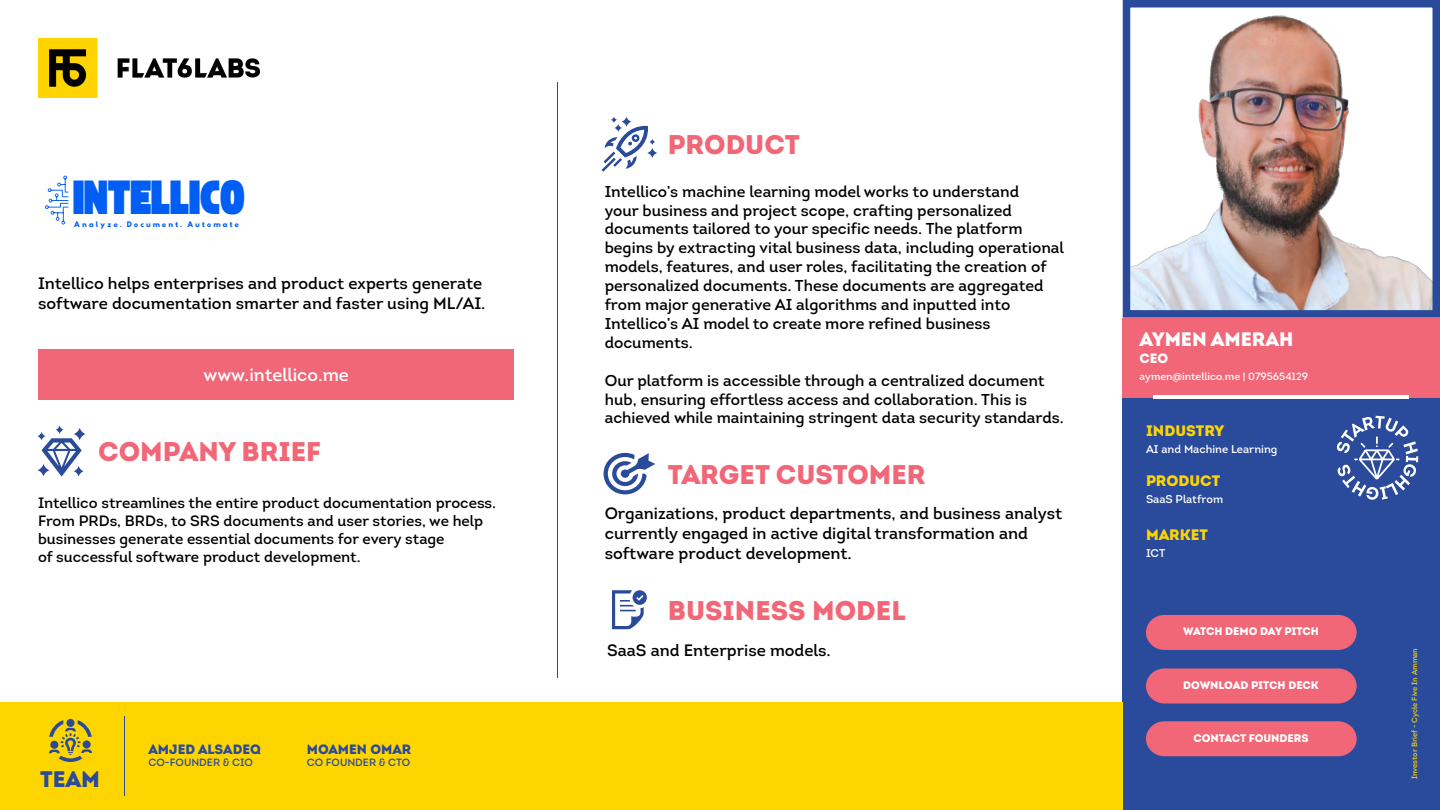
<style>
.page{position:relative;width:1440px;height:810px;background:#fff}
.page>*{position:absolute;margin:0;border:0;box-sizing:border-box;transform-origin:0 0}
.t1{font:33.45px "TAN St Canard Display";color:#005ef4}
.t2{font:900 27px "Intro";color:#f16777}
.t3{font:900 22.5px "Intro";color:#2a4a9a}
.t4{font:900 19.5px "Intro";color:#fff}
.t5{font:18px "Intro";color:#fff}
.t6{font:16.5px/19.8px "Intro";color:#000}
.t7{font:15.75px/18.9px "Intro";color:#000}
.t8{font:900 15.15px "Intro";color:#ffd500}
.t9{font:15px/18px "Intro";color:#000}
.t10{font:900 13.5px "Intro";color:#2a4b9b}
.t11{font:900 13.5px "Intro";color:#fff}
.t12{font:11.25px "Intro";color:#fff}
.t13{font:900 11.02px "Intro";color:#fff}
.t14{font:10.5px "Intro";color:#fff}
.t15{font:10.5px "Intro";color:#2a4b9b}
.t16{font:7.5px "Intro";color:#fcd404}
.t17{font:6.82px "Hussar Bd";letter-spacing:.265em;color:#005ef4}
</style>
<div class="page">
<div style="left:1123px;top:398px;width:317px;height:412px;background:#2a4b9b"></div>
<svg style="left:45px;top:176px;width:23px;height:49px"></svg>
<svg style="left:602px;top:117px;width:55px;height:55px"></svg>
<svg style="left:604px;top:453px;width:51px;height:41px"></svg>
<svg style="left:612px;top:590px;width:35px;height:39px"></svg>
<hr style="left:557px;top:82px;width:1px;height:596px;background:#2a4b9b">
<div style="left:38px;top:349px;width:476px;height:51px;background:#f16777"></div>
<svg style="left:38px;top:426px;width:48px;height:51px"></svg>
<div style="left:1123px;top:318px;width:317px;height:80px;background:#f16777"></div>
<hr style="left:1154px;top:396px;width:255px;height:3px;background:#fff">
<div style="left:0;top:702px;width:1123px;height:108px;background:#ffd500"></div>
<svg style="left:49px;top:719px;width:43px;height:43px"></svg>
<hr style="left:124px;top:716px;width:1px;height:80px;background:#2a4b9b">
<img style="left:1132px;top:15px;width:299px;height:294px">
<div style="left:1123px;top:0;width:317px;height:318px;border:8px solid #2a4b9b"></div>
<img style="left:38px;top:38px;width:222px;height:59px">
<svg style="left:1336px;top:416px;width:82px;height:84px"></svg>
<div style="left:1146px;top:615px;width:211px;height:35px;background:#f16777"></div>
<svg style="left:1146px;top:668px;width:211px;height:36px;background:#e36579"></svg>
<svg style="left:1146px;top:721px;width:211px;height:35px;background:#e76578"></svg>
<h1 class="t1" style="left:73px;top:183px;width:173px">INTELLICO</h1>
<p class="t17" style="left:74px;top:219px;width:167px">Analyze. Document. Automate</p>
<p class="t6" style="left:38px;top:274px;width:449px">Intellico helps enterprises and product experts generate software documentation smarter and faster using ML/AI.</p>
<p class="t5" style="left:203px;top:363px;width:147px">www.intellico.me</p>
<h2 class="t2" style="left:98px;top:434px;width:224px">COMPANY BRIEF</h2>
<p class="t9" style="left:38px;top:494px;width:460px">Intellico streamlines the entire product documentation process.<br>From PRDs, BRDs, to SRS documents and user stories, we help businesses generate essential documents for every stage<br>of successful software product development.</p>
<h3 class="t3" style="left:40px;top:764px;width:61px">TEAM</h3>
<p class="t10" style="left:148px;top:740px;width:114px">AMJED ALSADEQ</p>
<p class="t15" style="left:148px;top:756px;width:106px">CO-FOUNDER &amp; CIO</p>
<p class="t10" style="left:307px;top:740px;width:106px">MOAMEN OMAR</p>
<p class="t15" style="left:307px;top:756px;width:105px">CO FOUNDER &amp; CTO</p>
<h2 class="t2" style="left:668px;top:127px;width:134px">PRODUCT</h2>
<p class="t7" style="left:605px;top:182px;width:461px">Intellico’s machine learning model works to understand<br>your business and project scope, crafting personalized documents tailored to your specific needs. The platform begins by extracting vital business data, including operational models, features, and user roles, facilitating the creation of personalized documents. These documents are aggregated from major generative AI algorithms and inputted into Intellico’s AI model to create more refined business documents.</p>
<p class="t7" style="left:605px;top:371px;width:461px">Our platform is accessible through a centralized document hub, ensuring effortless access and collaboration. This is achieved while maintaining stringent data security standards.</p>
<h2 class="t2" style="left:668px;top:456px;width:259px">TARGET CUSTOMER</h2>
<p class="t6" style="left:605px;top:503px;width:459px">Organizations, product departments, and business analyst currently engaged in active digital transformation and software product development.</p>
<h2 class="t2" style="left:668px;top:592px;width:239px">BUSINESS MODEL</h2>
<p class="t6" style="left:607px;top:640px;width:225px">SaaS and Enterprise models.</p>
<p class="t4" style="left:1140px;top:327px;width:155px">AYMEN AMERAH</p>
<p class="t11" style="left:1140px;top:349px;width:30px">CEO</p>
<p class="t14" style="left:1140px;top:369px;width:170px">aymen@intellico.me | 0795654129</p>
<p class="t8" style="left:1146px;top:421px;width:80px">INDUSTRY</p>
<p class="t12" style="left:1146px;top:442px;width:133px">AI and Machine Learning</p>
<p class="t8" style="left:1146px;top:471px;width:76px">PRODUCT</p>
<p class="t12" style="left:1146px;top:492px;width:79px">SaaS Platfrom</p>
<p class="t8" style="left:1146px;top:525px;width:64px">MARKET</p>
<p class="t12" style="left:1146px;top:546px;width:21px">ICT</p>
<p class="t13" style="left:1183px;top:624px;width:137px">WATCH DEMO DAY PITCH</p>
<p class="t13" style="left:1183px;top:678px;width:137px">DOWNLOAD PITCH DECK</p>
<p class="t13" style="left:1193px;top:731px;width:117px">CONTACT FOUNDERS</p>
<p class="t16" style="left:1410px;top:779px;width:133px;rotate:-90deg">Investor Brief - Cycle Five In Amman</p>
</div>
